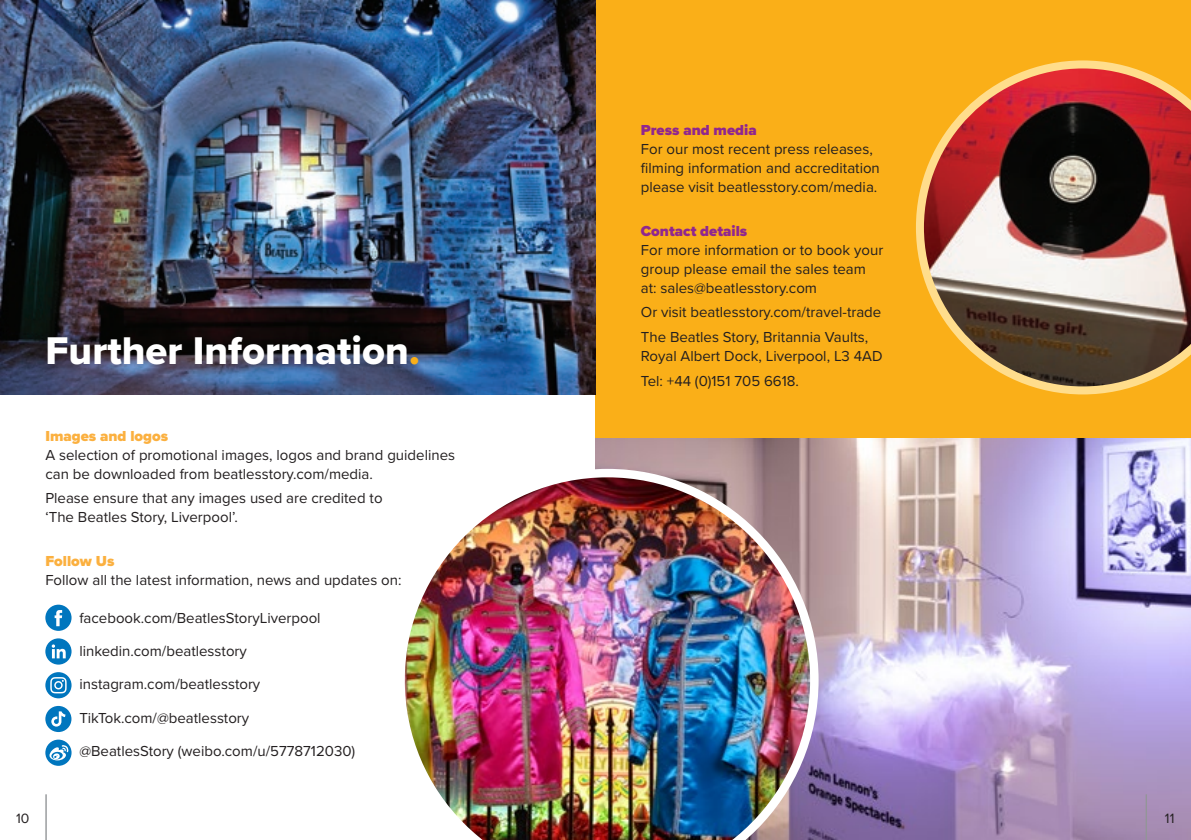
<style>
.page{position:relative;width:1191px;height:840px;background:#fff}
.page>*{position:absolute;margin:0;border:0;box-sizing:border-box;transform-origin:0 0}
.t1{font:40px "Proxima Nova Extrabld";color:#fff}
.t2{font:15px/19px "Proxima Nova";color:#231f20}
.t3{font:900 15px "Proxima Nova";color:#90268f}
.t4{font:900 15px "Proxima Nova";color:#fbb03f}
.t5{font:14px "Proxima Nova";color:#231f20}
.s1{color:#faaf18}
</style>
<div class="page">
<div style="left:595px;top:0;width:596px;height:839px;background:#faaf18"></div>
<img style="left:0;top:0;width:595px;height:394px">
<img style="left:595px;top:438px;width:596px;height:401px">
<svg style="left:916px;top:60px;width:275px;height:334px"></svg>
<img style="left:404px;top:468px;width:414px;height:371px">
<svg style="left:45px;top:705px;width:26px;height:26px"></svg>
<div style="left:45px;top:604px;width:27px;height:26px;background:#0076be;border-radius:50%"></div>
<svg style="left:55px;top:610px;width:7px;height:16px"></svg>
<svg style="left:45px;top:638px;width:27px;height:26px"></svg>
<svg style="left:45px;top:739px;width:27px;height:26px"></svg>
<svg style="left:49px;top:744px;width:20px;height:16px"></svg>
<svg style="left:45px;top:671px;width:27px;height:27px"></svg>
<svg style="left:50px;top:676px;width:17px;height:17px"></svg>
<svg style="left:52px;top:644px;width:14px;height:14px"></svg>
<hr style="left:1145px;top:793px;width:2px;height:46px;background:#939598">
<hr style="left:45px;top:793px;width:2px;height:46px;background:#939598">
<p class="t1" style="left:45px;top:320px;width:376px">Further Information<span class="s1">.</span></p>
<p class="t4" style="left:45px;top:424px;width:124px">Images and logos</p>
<p class="t2" style="left:45px;top:444px;width:411px">A selection of promotional images, logos and brand guidelines can be downloaded from beatlesstory.com/media.</p>
<p class="t2" style="left:45px;top:488px;width:339px">Please ensure that any images used are credited to ‘The Beatles Story, Liverpool’.</p>
<p class="t4" style="left:45px;top:549px;width:71px">Follow Us</p>
<p class="t2" style="left:45px;top:569px;width:357px">Follow all the latest information, news and updates on:</p>
<p class="t2" style="left:79px;top:607px;width:243px">facebook.com/BeatlesStoryLiverpool</p>
<p class="t2" style="left:79px;top:640px;width:169px">linkedin.com/beatlesstory</p>
<p class="t2" style="left:79px;top:674px;width:182px">instagram.com/beatlesstory</p>
<p class="t2" style="left:79px;top:707px;width:171px">TikTok.com/@beatlesstory</p>
<p class="t2" style="left:79px;top:740px;width:277px">@BeatlesStory (weibo.com/u/5778712030)</p>
<p class="t3" style="left:641px;top:118px;width:117px">Press and media</p>
<p class="t2" style="left:641px;top:138px;width:240px">For our most recent press releases, filming information and accreditation please visit beatlesstory.com/media.</p>
<p class="t3" style="left:641px;top:219px;width:108px">Contact details</p>
<p class="t2" style="left:641px;top:239px;width:244px">For more information or to book your group please email the sales team at: sales@beatlesstory.com</p>
<p class="t2" style="left:641px;top:302px;width:242px">Or visit beatlesstory.com/travel-trade</p>
<p class="t2" style="left:641px;top:326px;width:243px">The Beatles Story, Britannia Vaults,<br>Royal Albert Dock, Liverpool, L3 4AD</p>
<p class="t2" style="left:641px;top:370px;width:160px">Tel: +44 (0)151 705 6618.</p>
<p class="t5" style="left:16px;top:807px;width:15px">10</p>
<p class="t5" style="left:1165px;top:807px;width:11px">11</p>
</div>
